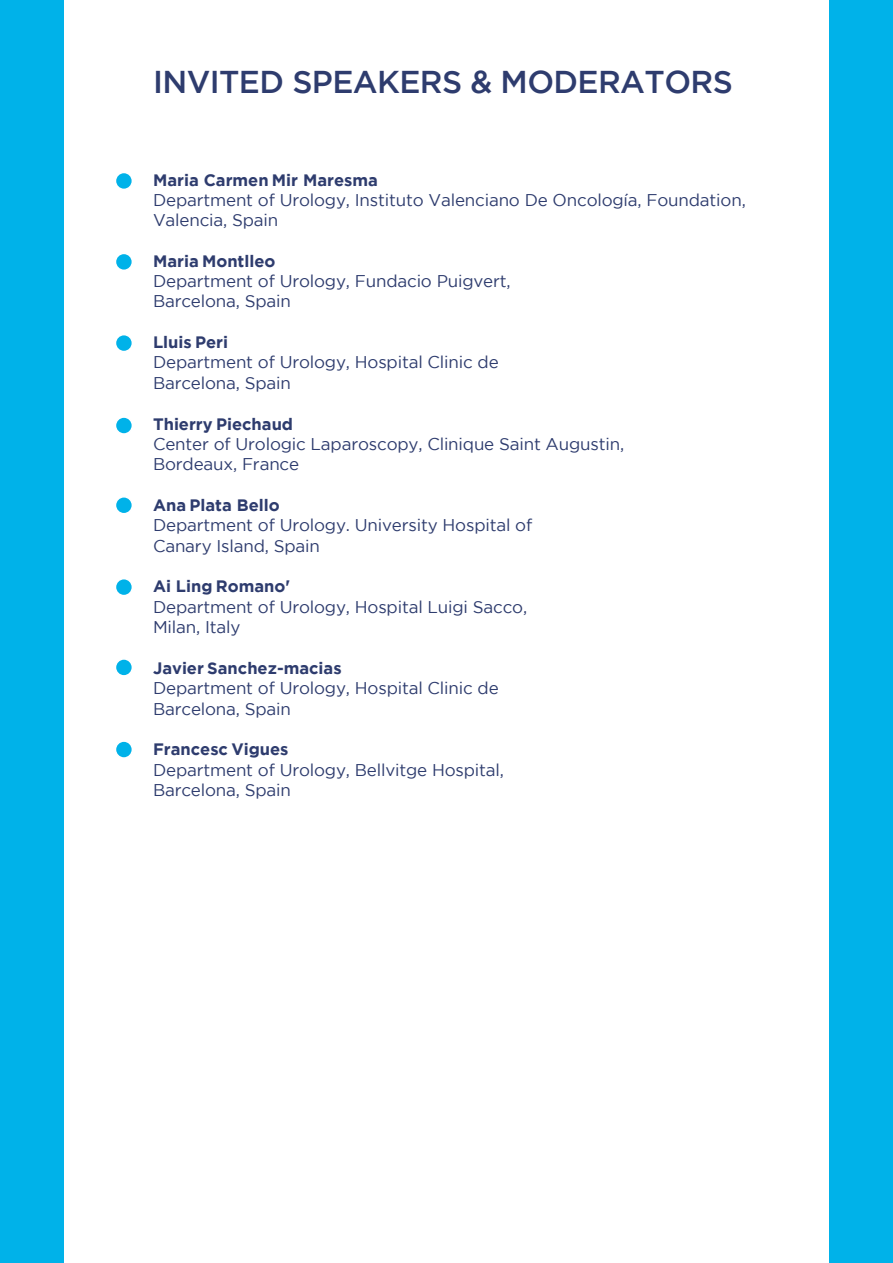
<style>
.page{position:relative;width:893px;height:1263px;background:#fff}
.page>*{position:absolute;margin:0;border:0;box-sizing:border-box;transform-origin:0 0}
.t1{font:500 31.5px "Gotham";letter-spacing:-.02em;color:#2e3c6e}
.t2{font:16.95px/20.4px "Gotham";letter-spacing:-.01em;color:#2e3c6e}
.t3{font:700 16.5px "Gotham";color:#2e3c6e}
</style>
<div class="page">
<div style="left:0;top:0;width:64px;height:1263px;background:#00b2e9"></div>
<div style="left:829px;top:0;width:64px;height:1263px;background:#00b2e9"></div>
<div style="left:115px;top:172px;width:17px;height:17px;background:#00b2e9;border-radius:50%"></div>
<div style="left:115px;top:172px;width:18px;height:18px;border:2px solid #fff;border-radius:50%"></div>
<div style="left:115px;top:253px;width:17px;height:17px;background:#00b2e9;border-radius:50%"></div>
<div style="left:115px;top:253px;width:18px;height:18px;border:2px solid #fff;border-radius:50%"></div>
<div style="left:115px;top:335px;width:17px;height:17px;background:#00b2e9;border-radius:50%"></div>
<div style="left:115px;top:334px;width:18px;height:18px;border:2px solid #fff;border-radius:50%"></div>
<div style="left:115px;top:417px;width:17px;height:17px;background:#00b2e9;border-radius:50%"></div>
<div style="left:115px;top:416px;width:18px;height:19px;border:2px solid #fff;border-radius:50%"></div>
<div style="left:115px;top:497px;width:17px;height:17px;background:#00b2e9;border-radius:50%"></div>
<div style="left:115px;top:496px;width:18px;height:18px;border:2px solid #fff;border-radius:50%"></div>
<div style="left:115px;top:579px;width:17px;height:17px;background:#00b2e9;border-radius:50%"></div>
<div style="left:115px;top:578px;width:18px;height:18px;border:2px solid #fff;border-radius:50%"></div>
<div style="left:115px;top:659px;width:17px;height:17px;background:#00b2e9;border-radius:50%"></div>
<div style="left:115px;top:658px;width:18px;height:19px;border:2px solid #fff;border-radius:50%"></div>
<div style="left:115px;top:741px;width:17px;height:17px;background:#00b2e9;border-radius:50%"></div>
<div style="left:115px;top:740px;width:18px;height:19px;border:2px solid #fff;border-radius:50%"></div>
<h1 class="t1" style="left:153px;top:64px;width:581px">INVITED SPEAKERS &amp; MODERATORS</h1>
<p class="t3" style="left:153px;top:170px;width:226px">Maria Carmen Mir Maresma</p>
<p class="t2" style="left:153px;top:190px;width:594px">Department of Urology, Instituto Valenciano De Oncología, Foundation,<br>Valencia, Spain</p>
<p class="t3" style="left:153px;top:251px;width:124px">Maria Montlleo</p>
<p class="t2" style="left:153px;top:270px;width:359px">Department of Urology, Fundacio Puigvert,<br>Barcelona, Spain</p>
<p class="t3" style="left:153px;top:333px;width:77px">Lluis Peri</p>
<p class="t2" style="left:153px;top:352px;width:347px">Department of Urology, Hospital Clinic de<br>Barcelona, Spain</p>
<p class="t3" style="left:153px;top:414px;width:142px">Thierry Piechaud</p>
<p class="t2" style="left:153px;top:433px;width:473px">Center of Urologic Laparoscopy, Clinique Saint Augustin,<br>Bordeaux, France</p>
<p class="t3" style="left:153px;top:496px;width:128px">Ana Plata Bello</p>
<p class="t2" style="left:153px;top:515px;width:381px">Department of Urology. University Hospital of<br>Canary Island, Spain</p>
<p class="t3" style="left:153px;top:577px;width:139px">Ai Ling Romano'</p>
<p class="t2" style="left:153px;top:596px;width:376px">Department of Urology, Hospital Luigi Sacco,<br>Milan, Italy</p>
<p class="t3" style="left:153px;top:659px;width:190px">Javier Sanchez-macias</p>
<p class="t2" style="left:153px;top:678px;width:347px">Department of Urology, Hospital Clinic de<br>Barcelona, Spain</p>
<p class="t3" style="left:153px;top:740px;width:137px">Francesc Vigues</p>
<p class="t2" style="left:153px;top:759px;width:353px">Department of Urology, Bellvitge Hospital,<br>Barcelona, Spain</p>
</div>
